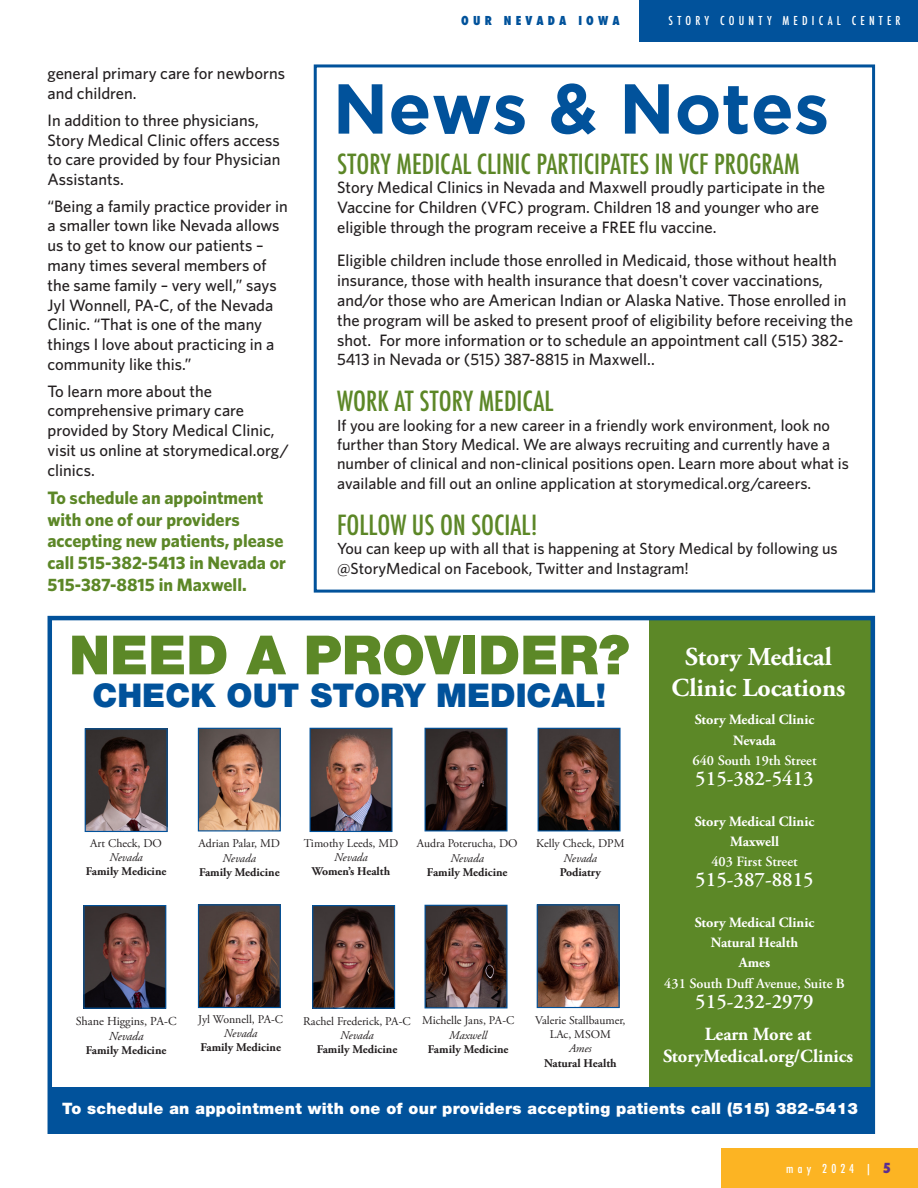
<style>
.page{position:relative;width:918px;height:1188px;background:#fff}
.page>*{position:absolute;margin:0;border:0;box-sizing:border-box;transform-origin:0 0}
.t1{font:700 70.5px "Gotham";color:#01529b}
.t2{font:900 54.15px "Helvetica Neue LT Std";color:#5c8827}
.t3{font:900 32.85px "Helvetica Neue LT Std";color:#01529b}
.t4{font:500 condensed 27px "Futura";color:#5c8727}
.t5{font:700 25.8px/30.9px "Adobe Garamond Pro";color:#fff;text-align:center}
.t6{font:600 20.7px "Adobe Garamond Pro";color:#fff}
.t7{font:700 18.45px/22.2px "Adobe Garamond Pro";color:#fff;text-align:center}
.t8{font:700 18px/21.6px "Whitney";color:#5c8727}
.t9{font:500 16.5px/19.8px "Whitney";color:#231f20}
.t10{font:500 16.2px/19.4px "Whitney";color:#231f20}
.t11{font:900 15.75px "Helvetica Neue LT Std";letter-spacing:.02em;color:#fff}
.t12{font:700 14.25px/20.2px "Adobe Garamond Pro";color:#fff;text-align:center}
.t13{font:12.15px/14.7px "Adobe Garamond Pro";color:#231f20;text-align:center}
.t14{font:500 condensed 12px "Futura";letter-spacing:.35em;color:#fff}
.t15{font:800 condensed 12px "Futura";letter-spacing:.35em;color:#01529b}
.t16{font:11.85px/14.1px "Adobe Garamond Pro";color:#231f20;text-align:center}
.t17{font:700 11.85px/14.1px "Adobe Garamond Pro";color:#231f20;text-align:center}
.s1{font-weight:400}
.s2{font-weight:400;font-style:italic}
.s3{font-style:italic}
.s4{font-weight:700}
.s5{font-weight:600}
.s6{font-weight:800;font-size:15px;color:#5b2e91}
.s7{font-weight:800;font-size:13.5px;color:#5b2e91}
</style>
<div class="page">
<div style="left:721px;top:1148px;width:197px;height:40px;background:#fcb423"></div>
<div style="left:640px;top:0;width:278px;height:41px;background:#01529b"></div>
<div style="left:314px;top:64px;width:561px;height:529px;border:3px solid #01529b"></div>
<div style="left:649px;top:620px;width:224px;height:482px;background:#5c8827"></div>
<div style="left:48px;top:1087px;width:825px;height:46px;background:#01529b"></div>
<img style="left:87px;top:730px;width:79px;height:100px">
<div style="left:85px;top:728px;width:83px;height:104px;border:1px solid #01529b"></div>
<img style="left:200px;top:730px;width:79px;height:99px">
<div style="left:198px;top:728px;width:83px;height:103px;border:1px solid #01529b"></div>
<img style="left:312px;top:730px;width:79px;height:100px">
<div style="left:310px;top:728px;width:83px;height:104px;border:1px solid #01529b"></div>
<img style="left:427px;top:730px;width:79px;height:99px">
<div style="left:425px;top:728px;width:83px;height:103px;border:1px solid #01529b"></div>
<img style="left:540px;top:730px;width:79px;height:99px">
<div style="left:538px;top:728px;width:83px;height:103px;border:1px solid #01529b"></div>
<img style="left:200px;top:906px;width:79px;height:100px">
<div style="left:198px;top:904px;width:83px;height:104px;border:1px solid #01529b"></div>
<img style="left:314px;top:907px;width:79px;height:100px">
<div style="left:312px;top:905px;width:83px;height:104px;border:1px solid #01529b"></div>
<img style="left:427px;top:907px;width:79px;height:99px">
<div style="left:425px;top:905px;width:83px;height:103px;border:1px solid #01529b"></div>
<img style="left:85px;top:907px;width:79px;height:100px">
<div style="left:83px;top:905px;width:83px;height:104px;border:1px solid #01529b"></div>
<img style="left:539px;top:906px;width:79px;height:100px">
<div style="left:537px;top:904px;width:83px;height:104px;border:1px solid #01529b"></div>
<div style="left:48px;top:616px;width:827px;height:518px;border:4px solid #01529b"></div>
<p class="t9" style="left:48px;top:63px;width:239px">general primary care for newborns and children.</p>
<p class="t9" style="left:48px;top:110px;width:234px">In addition to three physicians,<br>Story Medical Clinic offers access to care provided by four Physician<br>Assistants.</p>
<p class="t9" style="left:48px;top:196px;width:242px">“Being a family practice provider in a smaller town like Nevada allows us to get to know our patients – many times several members of the same family – very well,” says<br>Jyl Wonnell, PA-C, of the Nevada<br>Clinic. “That is one of the many things I love about practicing in a community like this.”</p>
<p class="t9" style="left:48px;top:381px;width:243px">To learn more about the comprehensive primary care provided by Story Medical Clinic, visit us online at storymedical.org/ clinics.</p>
<p class="t8" style="left:48px;top:487px;width:240px">To schedule an appointment with one of our providers accepting new patients, please call 515-382-5413 in Nevada or<br>515-387-8815 in Maxwell.</p>
<p class="t15" style="left:461px;top:12px;width:160px">OUR NEVADA IOWA</p>
<p class="t14" style="left:669px;top:13px;width:234px">STORY COUNTY MEDICAL CENTER</p>
<p class="t1" style="left:333px;top:68px;width:498px">News &amp; Notes</p>
<p class="t4" style="left:337px;top:146px;width:464px">STORY MEDICAL CLINIC PARTICIPATES IN VCF PROGRAM</p>
<p class="t9" style="left:337px;top:177px;width:489px">Story Medical Clinics in Nevada and Maxwell proudly participate in the<br>Vaccine for Children (VFC) program. Children 18 and younger who are eligible through the program receive a FREE flu vaccine.</p>
<p class="t9" style="left:337px;top:250px;width:517px">Eligible children include those enrolled in Medicaid, those without health insurance, those with health insurance that doesn't cover vaccinations, and/or those who are American Indian or Alaska Native. Those enrolled in the program will be asked to present proof of eligibility before receiving the shot.⠀For more information or to schedule an appointment call (515) 382- 5413 in Nevada or (515) 387-8815 in Maxwell..</p>
<p class="t4" style="left:337px;top:384px;width:218px">WORK AT STORY MEDICAL</p>
<p class="t10" style="left:337px;top:415px;width:513px">If you are looking for a new career in a friendly work environment, look no further than Story Medical. We are always recruiting and currently have a number of clinical and non-clinical positions open. Learn more about what is available and fill out an online application at storymedical.org/careers.</p>
<p class="t4" style="left:337px;top:507px;width:202px">FOLLOW US ON SOCIAL!</p>
<p class="t10" style="left:337px;top:538px;width:502px">You can keep up with all that is happening at Story Medical by following us @StoryMedical on Facebook, Twitter and Instagram!</p>
<p class="t2" style="left:69px;top:623px;width:562px">NEED A PROVIDER?</p>
<p class="t3" style="left:93px;top:676px;width:515px">CHECK OUT STORY MEDICAL!</p>
<p class="t17" style="left:86px;top:836px;width:82px"><span class="s1">Art Check, DO<br></span><span class="s2">Nevada<br></span>Family Medicine</p>
<p class="t16" style="left:199px;top:837px;width:83px">Adrian Palar, MD<br><span class="s3">Nevada<br></span><span class="s4">Family Medicine</span></p>
<p class="t16" style="left:304px;top:836px;width:96px">Timothy Leeds, MD<br><span class="s3">Nevada<br></span><span class="s4">Women’s Health</span></p>
<p class="t16" style="left:417px;top:837px;width:102px">Audra Poterucha, DO<br><span class="s3">Nevada<br></span><span class="s4">Family Medicine</span></p>
<p class="t16" style="left:536px;top:837px;width:90px">Kelly Check, DPM<br><span class="s3">Nevada<br></span><span class="s4">Podiatry</span></p>
<p class="t13" style="left:76px;top:1014px;width:102px">Shane Higgins, PA-C<br><span class="s3">Nevada</span></p>
<p class="t17" style="left:86px;top:1043px;width:82px">Family Medicine</p>
<p class="t16" style="left:198px;top:1012px;width:87px">Jyl Wonnell, PA-C<br><span class="s3">Nevada<br></span><span class="s4">Family Medicine</span></p>
<p class="t16" style="left:303px;top:1014px;width:109px">Rachel Frederick, PA-C<br><span class="s3">Nevada<br></span><span class="s4">Family Medicine</span></p>
<p class="t16" style="left:422px;top:1014px;width:94px">Michelle Jans, PA-C<br><span class="s3">Maxwell<br></span><span class="s4">Family Medicine</span></p>
<p class="t16" style="left:535px;top:1014px;width:92px">Valerie Stallbaumer,<br>LAc, MSOM<br><span class="s3">Ames<br></span><span class="s4">Natural Health</span></p>
<p class="t5" style="left:672px;top:642px;width:175px">Story Medical<br>Clinic Locations</p>
<p class="t12" style="left:692px;top:710px;width:126px">Story Medical Clinic<br>Nevada<br><span class="s5">640 South 19th Street</span></p>
<p class="t6" style="left:695px;top:767px;width:120px">515-382-5413</p>
<p class="t12" style="left:695px;top:811px;width:121px">Story Medical Clinic<br>Maxwell<br><span class="s5">403 First Street</span></p>
<p class="t6" style="left:695px;top:868px;width:120px">515-387-8815</p>
<p class="t12" style="left:664px;top:913px;width:182px">Story Medical Clinic<br>Natural Health<br>Ames<br><span class="s5">431 South Duff Avenue, Suite B</span></p>
<p class="t6" style="left:695px;top:989px;width:120px">515-232-2979</p>
<p class="t7" style="left:663px;top:1023px;width:192px">Learn More at<br>StoryMedical.org/Clinics</p>
<p class="t11" style="left:62px;top:1099px;width:797px">To schedule an appointment with one of our providers accepting patients call (515) 382-5413</p>
<p class="t14" style="left:786px;top:1161px;width:106px">may 2024 | <span class="s6">7</span><span class="s7">5</span></p>
</div>
